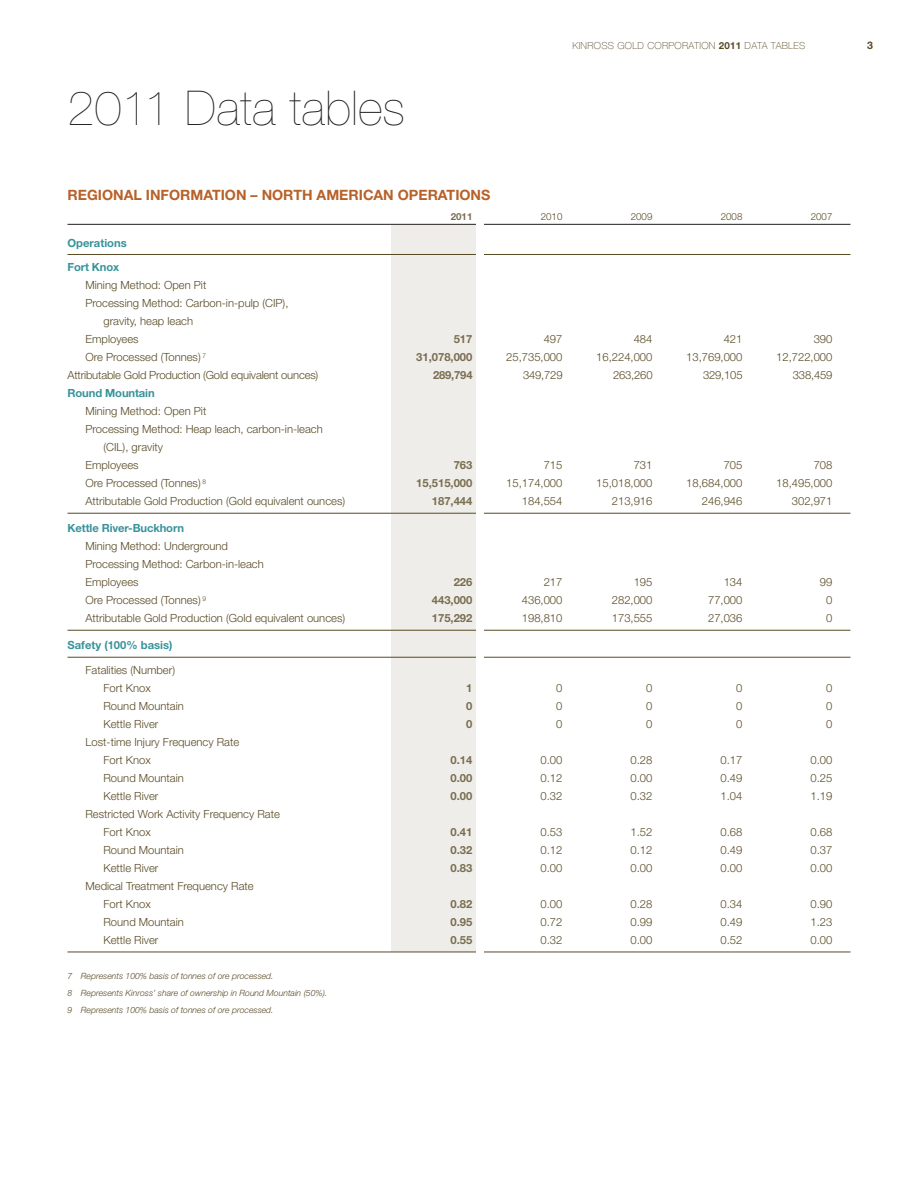
<style>
.page{position:relative;width:918px;height:1188px;background:#fff}
.page>*{position:absolute;margin:0;border:0;box-sizing:border-box;transform-origin:0 0}
.t1{font:200 48px "Helvetica Neue";letter-spacing:.01em;color:#231f20}
.t2{font:700 14.25px "Helvetica Neue";color:#b86129}
.t3{font:300 11.25px/18px "Helvetica Neue";color:#594a25}
.t4{font:700 11.25px "Helvetica Neue";color:#7a6e51}
.t5{font:700 11.25px "Helvetica Neue";letter-spacing:-.005em;color:#38939b}
.t6{font:700 10.5px "Helvetica Neue";color:#594a25}
.t7{font:100 9.75px "Helvetica Neue";letter-spacing:.03em;color:#594a25}
.t8{font:300 9.75px "Helvetica Neue";color:#594a25}
.t9{font:700 9.75px "Helvetica Neue";color:#7a6e51}
.t10{font:italic 300 8.7px/17px "Helvetica Neue";color:#594a25}
.s1{font-weight:700}
</style>
<div class="page">
<div style="left:392px;top:225px;width:84px;height:727px;background:#eeede9"></div>
<hr style="left:68px;top:224px;width:782px;height:1px;background:#231f20">
<hr style="left:68px;top:254px;width:782px;height:1px;background:#594a25">
<hr style="left:68px;top:513px;width:782px;height:1px;background:#594a25">
<hr style="left:68px;top:630px;width:782px;height:1px;background:#594a25">
<hr style="left:68px;top:657px;width:782px;height:1px;background:#594a25">
<hr style="left:68px;top:952px;width:782px;height:1px;background:#594a25">
<div style="left:476px;top:221px;width:7px;height:737px;background:#fff"></div>
<h1 class="t1" style="left:68px;top:80px;width:339px">2011 Data tables</h1>
<p class="t7" style="left:572px;top:40px;width:234px">KINROSS GOLD CORPORATION <span class="s1">2011</span> DATA TABLES</p>
<p class="t6" style="left:867px;top:39px;width:7px">3</p>
<p class="t2" style="left:68px;top:186px;width:423px">Regional Information – North American Operations</p>
<p class="t9" style="left:451px;top:210px;width:23px">2011</p>
<p class="t8" style="left:541px;top:210px;width:23px">2010</p>
<p class="t8" style="left:631px;top:210px;width:23px">2009</p>
<p class="t8" style="left:721px;top:210px;width:23px">2008</p>
<p class="t8" style="left:811px;top:210px;width:23px">2007</p>
<p class="t5" style="left:68px;top:236px;width:61px">Operations</p>
<p class="t5" style="left:68px;top:260px;width:53px">Fort Knox</p>
<p class="t3" style="left:86px;top:276px;width:122px">Mining Method: Open Pit</p>
<p class="t3" style="left:86px;top:294px;width:204px">Processing Method: Carbon-in-pulp (CIP),</p>
<p class="t3" style="left:104px;top:312px;width:91px">gravity, heap leach</p>
<p class="t3" style="left:86px;top:330px;width:55px">Employees</p>
<p class="t4" style="left:454px;top:332px;width:20px">517</p>
<p class="t3" style="left:544px;top:330px;width:20px">497</p>
<p class="t3" style="left:634px;top:330px;width:20px">484</p>
<p class="t3" style="left:724px;top:330px;width:20px">421</p>
<p class="t3" style="left:814px;top:330px;width:20px">390</p>
<p class="t3" style="left:86px;top:348px;width:122px">Ore Processed (Tonnes) <sup>7</sup></p>
<p class="t4" style="left:416px;top:350px;width:58px">31,078,000</p>
<p class="t3" style="left:506px;top:348px;width:58px">25,735,000</p>
<p class="t3" style="left:596px;top:348px;width:58px">16,224,000</p>
<p class="t3" style="left:686px;top:348px;width:58px">13,769,000</p>
<p class="t3" style="left:776px;top:348px;width:58px">12,722,000</p>
<p class="t3" style="left:67px;top:366px;width:252px">Attributable Gold Production (Gold equivalent ounces)</p>
<p class="t4" style="left:433px;top:368px;width:41px">289,794</p>
<p class="t3" style="left:523px;top:366px;width:41px">349,729</p>
<p class="t3" style="left:613px;top:366px;width:41px">263,260</p>
<p class="t3" style="left:703px;top:366px;width:41px">329,105</p>
<p class="t3" style="left:793px;top:366px;width:41px">338,459</p>
<p class="t5" style="left:67px;top:386px;width:89px">Round Mountain</p>
<p class="t3" style="left:85px;top:402px;width:122px">Mining Method: Open Pit</p>
<p class="t3" style="left:85px;top:420px;width:239px">Processing Method: Heap leach, carbon-in-leach</p>
<p class="t3" style="left:103px;top:438px;width:61px">(CIL), gravity</p>
<p class="t3" style="left:85px;top:456px;width:55px">Employees</p>
<p class="t4" style="left:454px;top:458px;width:20px">763</p>
<p class="t3" style="left:544px;top:456px;width:20px">715</p>
<p class="t3" style="left:634px;top:456px;width:20px">731</p>
<p class="t3" style="left:724px;top:456px;width:20px">705</p>
<p class="t3" style="left:814px;top:456px;width:20px">708</p>
<p class="t3" style="left:85px;top:474px;width:122px">Ore Processed (Tonnes) <sup>8</sup></p>
<p class="t4" style="left:416px;top:476px;width:58px">15,515,000</p>
<p class="t3" style="left:506px;top:474px;width:58px">15,174,000</p>
<p class="t3" style="left:596px;top:474px;width:58px">15,018,000</p>
<p class="t3" style="left:686px;top:474px;width:58px">18,684,000</p>
<p class="t3" style="left:776px;top:474px;width:58px">18,495,000</p>
<p class="t3" style="left:85px;top:492px;width:261px">Attributable Gold Production (Gold equivalent ounces)</p>
<p class="t4" style="left:432px;top:494px;width:42px">187,444</p>
<p class="t3" style="left:522px;top:492px;width:42px">184,554</p>
<p class="t3" style="left:612px;top:492px;width:42px">213,916</p>
<p class="t3" style="left:702px;top:492px;width:42px">246,946</p>
<p class="t3" style="left:792px;top:492px;width:42px">302,971</p>
<p class="t5" style="left:67px;top:521px;width:118px">Kettle River-Buckhorn</p>
<p class="t3" style="left:85px;top:537px;width:180px">Mining Method: Underground<br>Processing Method: Carbon-in-leach<br>Employees</p>
<p class="t4" style="left:454px;top:575px;width:20px">226</p>
<p class="t3" style="left:544px;top:573px;width:20px">217</p>
<p class="t3" style="left:634px;top:573px;width:20px">195</p>
<p class="t3" style="left:724px;top:573px;width:20px">134</p>
<p class="t3" style="left:820px;top:573px;width:14px">99</p>
<p class="t3" style="left:85px;top:591px;width:122px">Ore Processed (Tonnes) <sup>9</sup></p>
<p class="t4" style="left:432px;top:593px;width:42px">443,000</p>
<p class="t3" style="left:522px;top:591px;width:42px">436,000</p>
<p class="t3" style="left:612px;top:591px;width:42px">282,000</p>
<p class="t3" style="left:708px;top:591px;width:36px">77,000</p>
<p class="t3" style="left:826px;top:591px;width:8px">0</p>
<p class="t3" style="left:85px;top:609px;width:261px">Attributable Gold Production (Gold equivalent ounces)</p>
<p class="t4" style="left:432px;top:611px;width:42px">175,292</p>
<p class="t3" style="left:522px;top:609px;width:42px">198,810</p>
<p class="t3" style="left:612px;top:609px;width:42px">173,555</p>
<p class="t3" style="left:708px;top:609px;width:36px">27,036</p>
<p class="t3" style="left:826px;top:609px;width:8px">0</p>
<p class="t5" style="left:67px;top:638px;width:107px">Safety (100% basis)</p>
<p class="t3" style="left:85px;top:661px;width:91px;text-align:center">Fatalities (Number)<br>Fort Knox</p>
<p class="t4" style="left:466px;top:681px;width:8px">1</p>
<p class="t3" style="left:556px;top:679px;width:8px">0</p>
<p class="t3" style="left:646px;top:679px;width:8px">0</p>
<p class="t3" style="left:736px;top:679px;width:8px">0</p>
<p class="t3" style="left:826px;top:679px;width:8px">0</p>
<p class="t3" style="left:103px;top:697px;width:82px">Round Mountain</p>
<p class="t4" style="left:466px;top:699px;width:8px">0</p>
<p class="t3" style="left:556px;top:697px;width:8px">0</p>
<p class="t3" style="left:646px;top:697px;width:8px">0</p>
<p class="t3" style="left:736px;top:697px;width:8px">0</p>
<p class="t3" style="left:826px;top:697px;width:8px">0</p>
<p class="t3" style="left:103px;top:715px;width:57px">Kettle River</p>
<p class="t4" style="left:466px;top:717px;width:8px">0</p>
<p class="t3" style="left:556px;top:715px;width:8px">0</p>
<p class="t3" style="left:646px;top:715px;width:8px">0</p>
<p class="t3" style="left:736px;top:715px;width:8px">0</p>
<p class="t3" style="left:826px;top:715px;width:8px">0</p>
<p class="t3" style="left:103px;top:733px;width:137px;text-indent:-18px">Lost-time Injury Frequency Rate<br>Fort Knox</p>
<p class="t4" style="left:451px;top:753px;width:23px">0.14</p>
<p class="t3" style="left:541px;top:751px;width:23px">0.00</p>
<p class="t3" style="left:631px;top:751px;width:23px">0.28</p>
<p class="t3" style="left:721px;top:751px;width:23px">0.17</p>
<p class="t3" style="left:811px;top:751px;width:23px">0.00</p>
<p class="t3" style="left:103px;top:769px;width:82px">Round Mountain</p>
<p class="t4" style="left:451px;top:771px;width:23px">0.00</p>
<p class="t3" style="left:541px;top:769px;width:23px">0.12</p>
<p class="t3" style="left:631px;top:769px;width:23px">0.00</p>
<p class="t3" style="left:721px;top:769px;width:23px">0.49</p>
<p class="t3" style="left:811px;top:769px;width:23px">0.25</p>
<p class="t3" style="left:103px;top:787px;width:57px">Kettle River</p>
<p class="t4" style="left:451px;top:789px;width:23px">0.00</p>
<p class="t3" style="left:541px;top:787px;width:23px">0.32</p>
<p class="t3" style="left:631px;top:787px;width:23px">0.32</p>
<p class="t3" style="left:721px;top:787px;width:23px">1.04</p>
<p class="t3" style="left:811px;top:787px;width:23px">1.19</p>
<p class="t3" style="left:103px;top:805px;width:178px;text-indent:-18px">Restricted Work Activity Frequency Rate<br>Fort Knox</p>
<p class="t4" style="left:451px;top:825px;width:23px">0.41</p>
<p class="t3" style="left:541px;top:823px;width:23px">0.53</p>
<p class="t3" style="left:631px;top:823px;width:23px">1.52</p>
<p class="t3" style="left:721px;top:823px;width:23px">0.68</p>
<p class="t3" style="left:811px;top:823px;width:23px">0.68</p>
<p class="t3" style="left:103px;top:841px;width:82px">Round Mountain</p>
<p class="t4" style="left:451px;top:843px;width:23px">0.32</p>
<p class="t3" style="left:541px;top:841px;width:23px">0.12</p>
<p class="t3" style="left:631px;top:841px;width:23px">0.12</p>
<p class="t3" style="left:721px;top:841px;width:23px">0.49</p>
<p class="t3" style="left:811px;top:841px;width:23px">0.37</p>
<p class="t3" style="left:103px;top:859px;width:57px">Kettle River</p>
<p class="t4" style="left:451px;top:861px;width:23px">0.83</p>
<p class="t3" style="left:541px;top:859px;width:23px">0.00</p>
<p class="t3" style="left:631px;top:859px;width:23px">0.00</p>
<p class="t3" style="left:721px;top:859px;width:23px">0.00</p>
<p class="t3" style="left:811px;top:859px;width:23px">0.00</p>
<p class="t3" style="left:103px;top:877px;width:152px;text-indent:-18px">Medical Treatment Frequency Rate<br>Fort Knox</p>
<p class="t4" style="left:451px;top:897px;width:23px">0.82</p>
<p class="t3" style="left:541px;top:895px;width:23px">0.00</p>
<p class="t3" style="left:631px;top:895px;width:23px">0.28</p>
<p class="t3" style="left:721px;top:895px;width:23px">0.34</p>
<p class="t3" style="left:811px;top:895px;width:23px">0.90</p>
<p class="t3" style="left:103px;top:913px;width:82px">Round Mountain</p>
<p class="t4" style="left:451px;top:915px;width:23px">0.95</p>
<p class="t3" style="left:541px;top:913px;width:23px">0.72</p>
<p class="t3" style="left:631px;top:913px;width:23px">0.99</p>
<p class="t3" style="left:721px;top:913px;width:23px">0.49</p>
<p class="t3" style="left:811px;top:913px;width:23px">1.23</p>
<p class="t3" style="left:103px;top:931px;width:57px">Kettle River</p>
<p class="t4" style="left:451px;top:933px;width:23px">0.55</p>
<p class="t3" style="left:541px;top:931px;width:23px">0.32</p>
<p class="t3" style="left:631px;top:931px;width:23px">0.00</p>
<p class="t3" style="left:721px;top:931px;width:23px">0.52</p>
<p class="t3" style="left:811px;top:931px;width:23px">0.00</p>
<p class="t10" style="left:68px;top:967px;width:261px">7 Represents 100% basis of tonnes of ore processed.<br>8 Represents Kinross’ share of ownership in Round Mountain (50%).<br>9 Represents 100% basis of tonnes of ore processed.</p>
</div>
